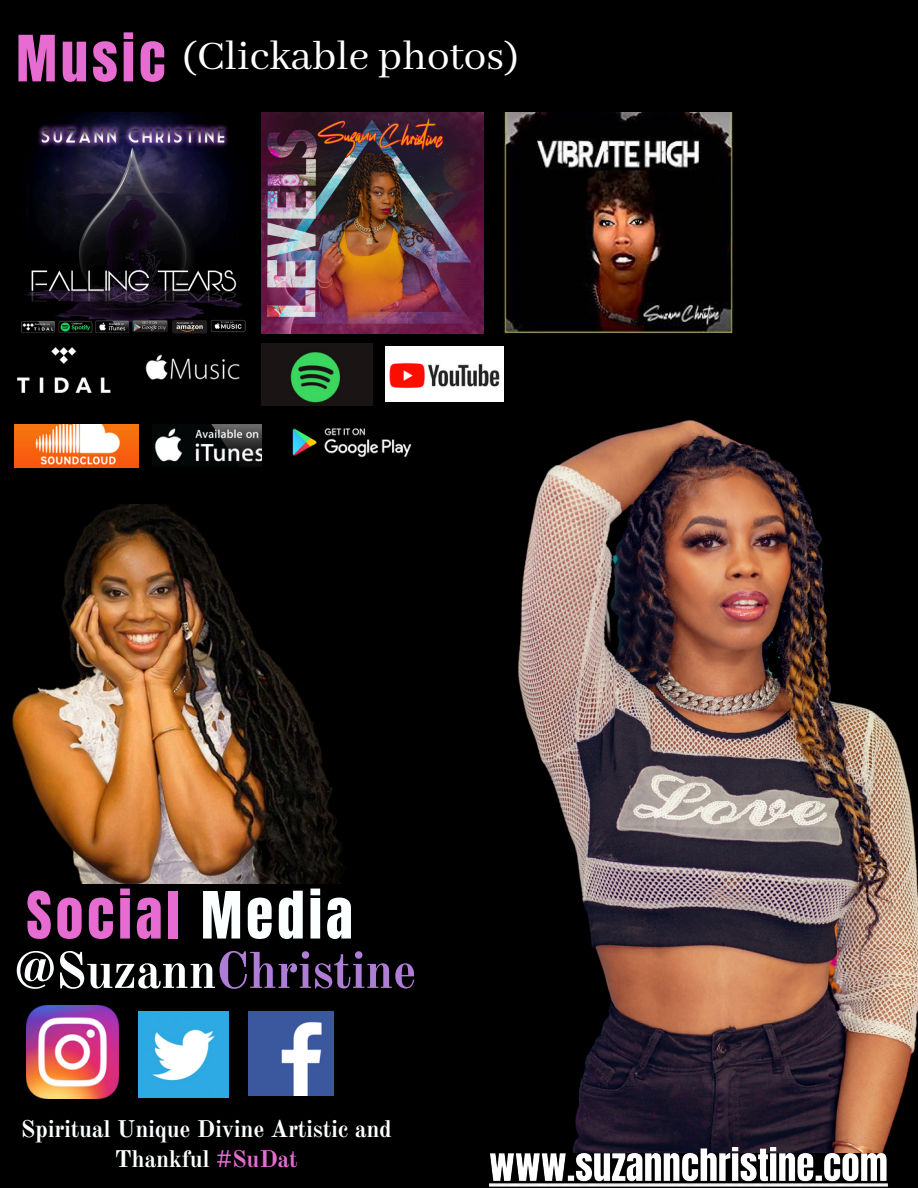
<style>
.page{position:relative;width:918px;height:1188px;background:#000}
.page>*{position:absolute;margin:0;border:0;box-sizing:border-box;transform-origin:0 0}
.t1{font:55.35px "Anton";letter-spacing:.07em;color:#e66cd2}
.t2{font:54.3px "Anton";letter-spacing:.075em;color:#e66cd2}
.t3{font:700 50.7px "Old Standard";letter-spacing:-.015em;color:#ae7dd6}
.t4{font:45px "Abhaya Libre";color:#fff}
.t5{font:700 23.55px/30.2px "Old Standard";letter-spacing:-.015em;color:#fcffff;text-align:center}
.s1{color:#fcffff}
.s2{color:#e66cd2}
</style>
<div class="page">
<img style="left:17px;top:347px;width:94px;height:46px">
<img style="left:145px;top:354px;width:95px;height:26px">
<img style="left:154px;top:424px;width:107px;height:42px">
<img style="left:262px;top:343px;width:111px;height:62px">
<img style="left:15px;top:425px;width:123px;height:42px">
<img style="left:292px;top:428px;width:120px;height:29px">
<img style="left:21px;top:112px;width:225px;height:222px">
<img style="left:385px;top:346px;width:118px;height:55px">
<img style="left:26px;top:1006px;width:93px;height:92px">
<img style="left:138px;top:1011px;width:90px;height:87px">
<img style="left:249px;top:1011px;width:84px;height:85px">
<img style="left:262px;top:112px;width:221px;height:222px">
<img style="left:504px;top:112px;width:229px;height:222px">
<img style="left:456px;top:371px;width:462px;height:767px">
<img style="left:12px;top:504px;width:331px;height:379px">
<img style="left:489px;top:1138px;width:399px;height:49px">
<h2 class="t2" style="left:16px;top:20px;width:151px">Music</h2>
<h3 class="t4" style="left:182px;top:32px;width:338px">(Clickable photos)</h3>
<h1 class="t1" style="left:26px;top:876px;width:328px">Social <span class="s1">Media</span></h1>
<h3 class="t3" style="left:15px;top:940px;width:404px"><span class="s1">@Suzann</span>Christine</h3>
<p class="t5" style="left:21px;top:1114px;width:373px">Spiritual Unique Divine Artistic and<br>Thankful <span class="s2">#SuDat</span></p>
</div>
